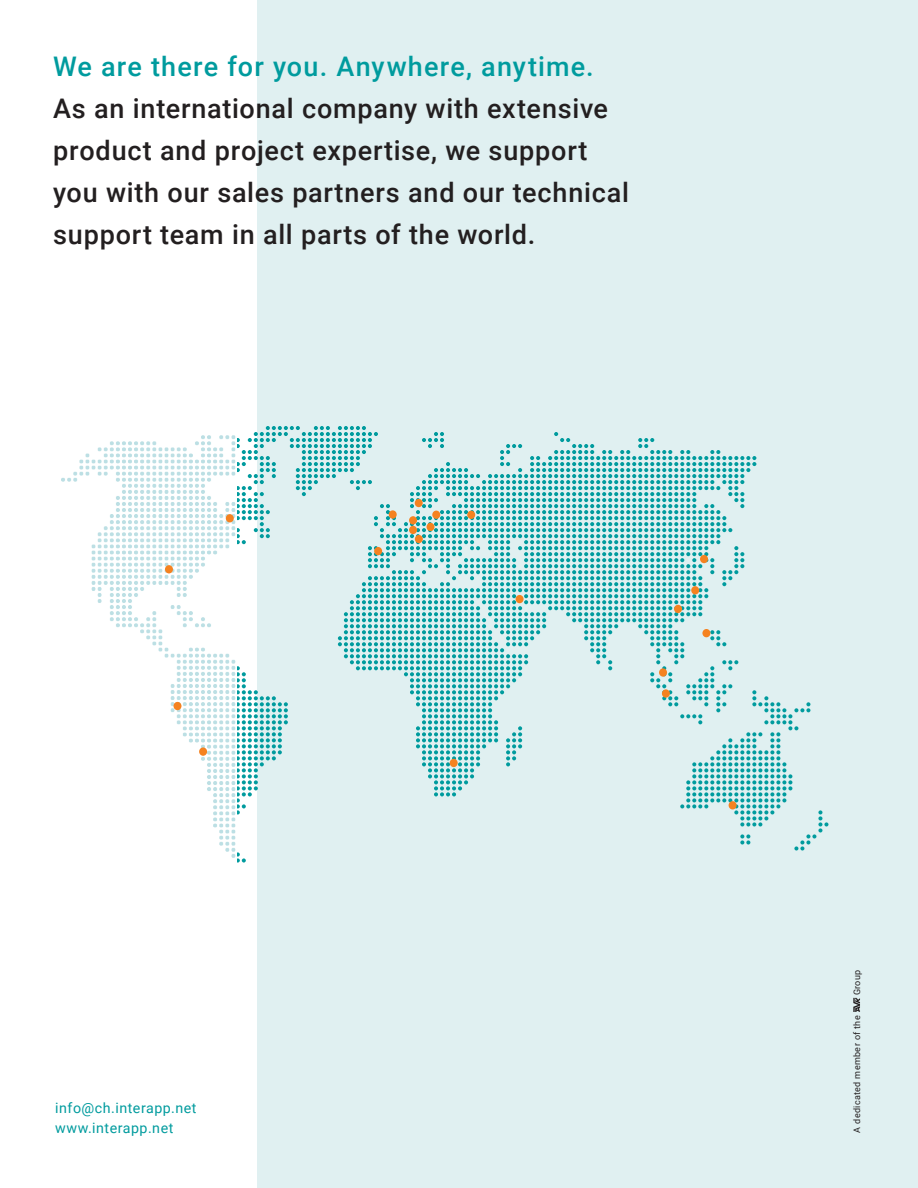
<style>
.page{position:relative;width:918px;height:1188px;background:#fff}
.page>*{position:absolute;margin:0;border:0;box-sizing:border-box;transform-origin:0 0}
.t1{font:500 27px/42px "Roboto";letter-spacing:.03em;color:#231f20}
.t2{font:500 27px "Roboto";letter-spacing:.045em;color:#009b9e}
.t3{font:14.25px/19.5px "Roboto";letter-spacing:.035em;color:#009b9e}
.t4{font:9px "Roboto";letter-spacing:.04em;color:#231f20}
</style>
<div class="page">
<div style="left:258px;top:0;width:660px;height:1188px;background:#e0f0f1"></div>
<img style="left:61px;top:435px;width:175px;height:423px">
<svg style="left:238px;top:426px;width:590px;height:437px"></svg>
<div style="left:409px;top:526px;width:8px;height:8px;background:#f58220;border-radius:50%"></div>
<div style="left:427px;top:523px;width:8px;height:8px;background:#f58220;border-radius:50%"></div>
<div style="left:415px;top:535px;width:8px;height:8px;background:#f58220;border-radius:50%"></div>
<div style="left:374px;top:547px;width:8px;height:8px;background:#f58220;border-radius:50%"></div>
<div style="left:659px;top:668px;width:8px;height:9px;background:#f58220;border-radius:50%"></div>
<div style="left:662px;top:689px;width:8px;height:9px;background:#f58220;border-radius:50%"></div>
<div style="left:702px;top:629px;width:8px;height:8px;background:#f58220;border-radius:50%"></div>
<div style="left:174px;top:702px;width:7px;height:8px;background:#f58220;border-radius:50%"></div>
<div style="left:226px;top:514px;width:8px;height:8px;background:#f58220;border-radius:50%"></div>
<div style="left:674px;top:605px;width:8px;height:8px;background:#f58220;border-radius:50%"></div>
<div style="left:691px;top:586px;width:8px;height:8px;background:#f58220;border-radius:50%"></div>
<div style="left:700px;top:555px;width:8px;height:8px;background:#f58220;border-radius:50%"></div>
<div style="left:516px;top:595px;width:8px;height:8px;background:#f58220;border-radius:50%"></div>
<div style="left:450px;top:759px;width:8px;height:8px;background:#f58220;border-radius:50%"></div>
<div style="left:199px;top:747px;width:8px;height:9px;background:#f58220;border-radius:50%"></div>
<div style="left:729px;top:801px;width:8px;height:8px;background:#f58220;border-radius:50%"></div>
<div style="left:432px;top:511px;width:8px;height:8px;background:#f58220;border-radius:50%"></div>
<div style="left:409px;top:516px;width:8px;height:9px;background:#f58220;border-radius:50%"></div>
<div style="left:389px;top:510px;width:8px;height:9px;background:#f58220;border-radius:50%"></div>
<div style="left:415px;top:499px;width:8px;height:8px;background:#f58220;border-radius:50%"></div>
<div style="left:467px;top:511px;width:8px;height:8px;background:#f58220;border-radius:50%"></div>
<div style="left:165px;top:565px;width:8px;height:8px;background:#f58220;border-radius:50%"></div>
<svg style="left:853px;top:998px;width:7px;height:14px"></svg>
<p class="t2" style="left:53px;top:48px;width:542px">We are there for you. Anywhere, anytime.</p>
<p class="t1" style="left:53px;top:87px;width:577px">As an international company with extensive product and project expertise, we support you with our sales partners and our technical support team in all parts of the world.</p>
<p class="t3" style="left:55px;top:1098px;width:143px">info@ch.interapp.net www.interapp.net</p>
<p class="t4" style="left:851px;top:995px;width:27px;rotate:-90deg">Group</p>
<p class="t4" style="left:851px;top:1133px;width:119px;rotate:-90deg">A dedicated member of the</p>
</div>
